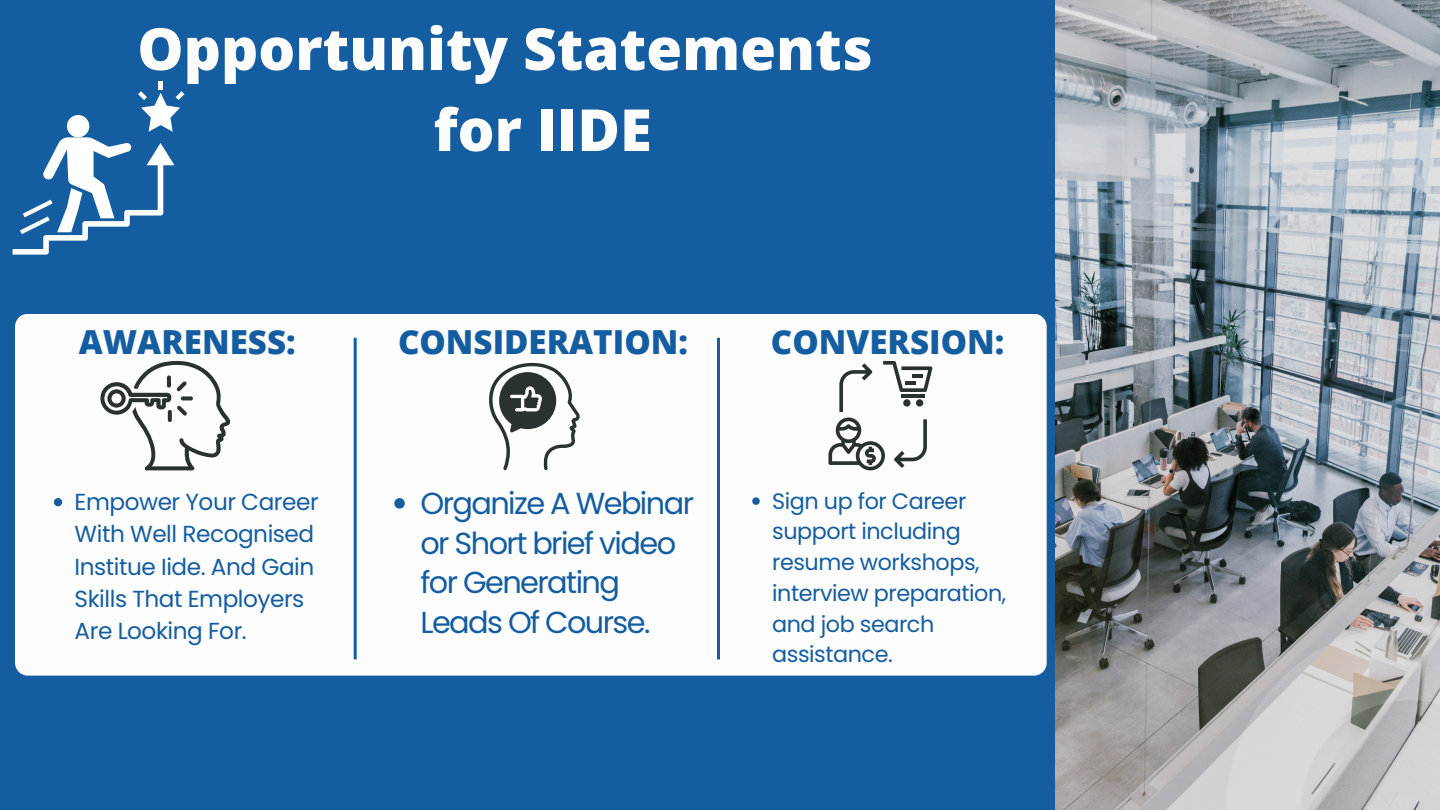
<style>
.page{position:relative;width:1440px;height:810px;background:#145da0}
.page>*{position:absolute;margin:0;border:0;box-sizing:border-box;transform-origin:0 0}
.t1{font:800 58.1px/81px "Open Sans";color:#fdfdfd}
.t2{font:800 33.2px "Open Sans";color:#145da0}
.t3{font:30.4px/39.8px "Poppins";letter-spacing:-.05em;color:#145da0}
.t4{font:23.2px/32.2px "Poppins";letter-spacing:-.02em;color:#145da0}
.t5{font:22.3px/30.8px "Poppins";letter-spacing:-.02em;color:#145da0}
</style>
<div class="page">
<img style="left:1055px;top:0;width:385px;height:810px">
<svg style="left:1226px;top:625px;width:214px;height:185px;background:#bdbcbc"></svg>
<div style="left:15px;top:314px;width:1032px;height:362px;background:#fdfdfd;border-radius:13px"></div>
<hr style="left:354px;top:338px;width:3px;height:321px;background:#145da0">
<hr style="left:717px;top:338px;width:3px;height:321px;background:#145da0">
<svg style="left:100px;top:361px;width:130px;height:109px"></svg>
<svg style="left:489px;top:362px;width:91px;height:108px"></svg>
<svg style="left:54px;top:498px;width:8px;height:8px"></svg>
<svg style="left:752px;top:497px;width:8px;height:8px"></svg>
<svg style="left:394px;top:498px;width:11px;height:11px"></svg>
<svg style="left:828px;top:418px;width:57px;height:52px"></svg>
<hr style="left:901px;top:394px;width:24px;height:3px;background:#2a3231">
<svg style="left:903px;top:399px;width:20px;height:8px"></svg>
<svg style="left:839px;top:363px;width:33px;height:49px"></svg>
<svg style="left:894px;top:419px;width:33px;height:49px"></svg>
<svg style="left:883px;top:361px;width:49px;height:31px"></svg>
<hr style="left:905px;top:381px;width:11px;height:4px;background:#2a3231">
<svg style="left:13px;top:82px;width:171px;height:173px"></svg>
<p class="t1" style="left:434px;top:7px;width:441px;text-indent:-296px">Opportunity Statements for IIDE</p>
<p class="t2" style="left:79px;top:318px;width:218px">AWARENESS:</p>
<p class="t4" style="left:75px;top:486px;width:246px">Empower Your Career<br>With Well Recognised<br>Institue Iide. And Gain<br>Skills That Employers<br>Are Looking For.</p>
<h2 class="t2" style="left:398px;top:318px;width:292px">CONSIDERATION:</h2>
<h2 class="t3" style="left:420px;top:483px;width:275px">Organize A Webinar or Short brief video for Generating<br>Leads Of Course.</h2>
<p class="t2" style="left:771px;top:318px;width:235px">CONVERSION:</p>
<p class="t5" style="left:772px;top:485px;width:236px">Sign up for Career support including resume workshops, interview preparation, and job search assistance.</p>
</div>
